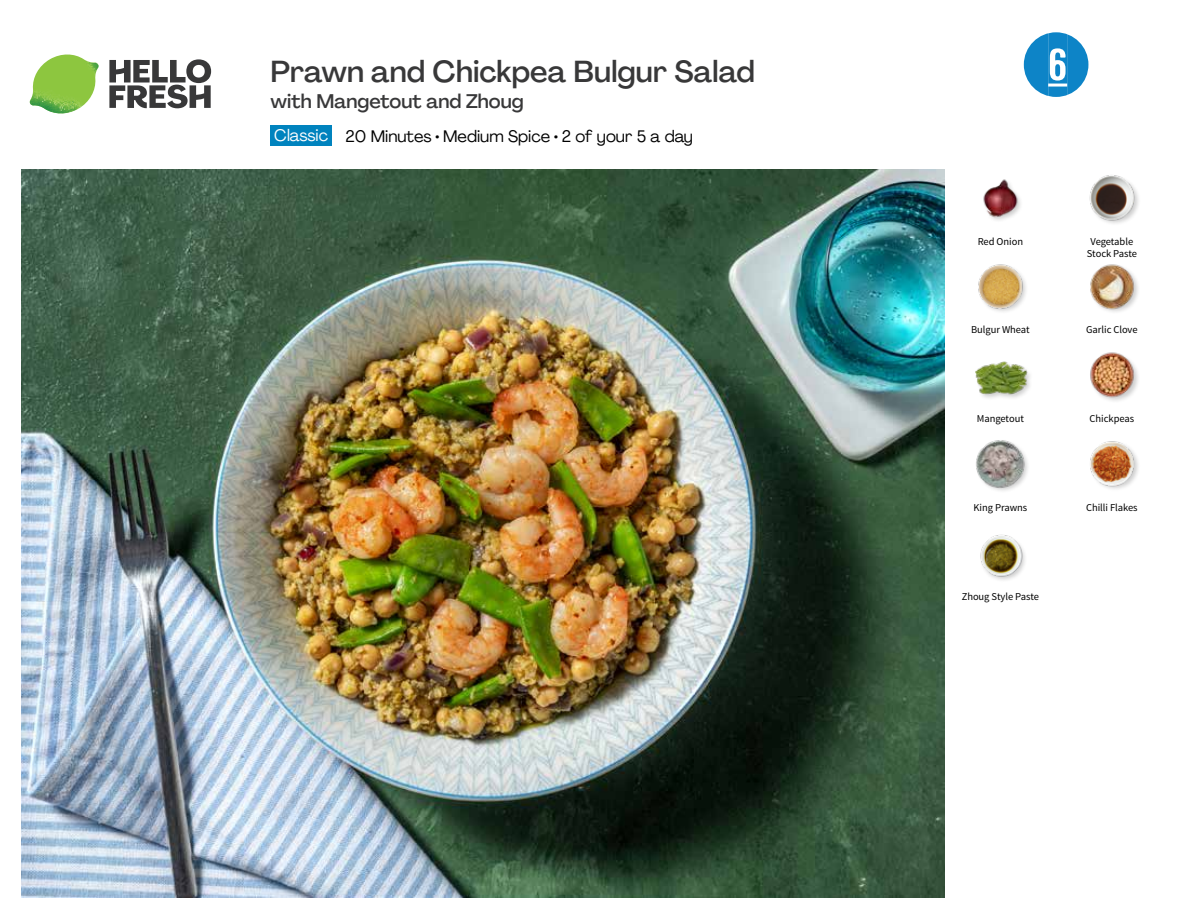
<style>
.page{position:relative;width:1188px;height:918px;background:#fff}
.page>*{position:absolute;margin:0;border:0;box-sizing:border-box;transform-origin:0 0}
.t1{font:45.9px "Kapra";color:#fff;scale:1.18 1}
.t2{font:500 30px "Agrandir";color:#383839}
.t3{font:500 19.5px "Agrandir";color:#383839}
.t4{font:16.5px "Agrandir";color:#000}
.t5{font:16.5px "Agrandir";color:#fff}
.t6{font:10.5px/12px "Source Sans Pro";letter-spacing:-.005em;color:#000;text-align:center}
</style>
<div class="page">
<svg style="left:109px;top:59px;width:102px;height:49px"></svg>
<img style="left:30px;top:55px;width:69px;height:59px">
<img style="left:21px;top:170px;width:924px;height:728px">
<img style="left:980px;top:534px;width:45px;height:46px">
<div style="left:975px;top:361px;width:59px;height:40px;background:#000;opacity:.2"></div>
<img style="left:976px;top:361px;width:53px;height:34px">
<img style="left:976px;top:440px;width:52px;height:51px">
<img style="left:1090px;top:441px;width:48px;height:48px">
<img style="left:1090px;top:352px;width:48px;height:49px">
<img style="left:983px;top:179px;width:38px;height:41px">
<img style="left:978px;top:264px;width:48px;height:48px">
<img style="left:1090px;top:264px;width:48px;height:48px">
<img style="left:1089px;top:175px;width:50px;height:49px">
<div style="left:271px;top:126px;width:61px;height:20px;background:#0083be"></div>
<svg style="left:1023px;top:32px;width:66px;height:65px"></svg>
<h2 class="t2" style="left:271px;top:53px;width:486px">Prawn and Chickpea Bulgur Salad</h2>
<h3 class="t3" style="left:271px;top:89px;width:255px">with Mangetout and Zhoug</h3>
<h3 class="t5" style="left:274px;top:125px;width:55px">Classic</h3>
<h3 class="t4" style="left:345px;top:126px;width:349px">20 Minutes • Medium Spice • 2 of your 5 a day</h3>
<h1 class="t1" style="left:1048px;top:38px;width:18px">6</h1>
<p class="t6" style="left:978px;top:235px;width:47px">Red Onion</p>
<p class="t6" style="left:1087px;top:235px;width:52px">Vegetable<br>Stock Paste</p>
<p class="t6" style="left:971px;top:324px;width:60px">Bulgur Wheat</p>
<p class="t6" style="left:1086px;top:324px;width:53px">Garlic Clove</p>
<p class="t6" style="left:977px;top:413px;width:48px">Mangetout</p>
<p class="t6" style="left:1090px;top:413px;width:46px">Chickpeas</p>
<p class="t6" style="left:974px;top:502px;width:55px">King Prawns</p>
<p class="t6" style="left:1086px;top:502px;width:53px">Chilli Flakes</p>
<p class="t6" style="left:962px;top:590px;width:79px">Zhoug Style Paste</p>
</div>
